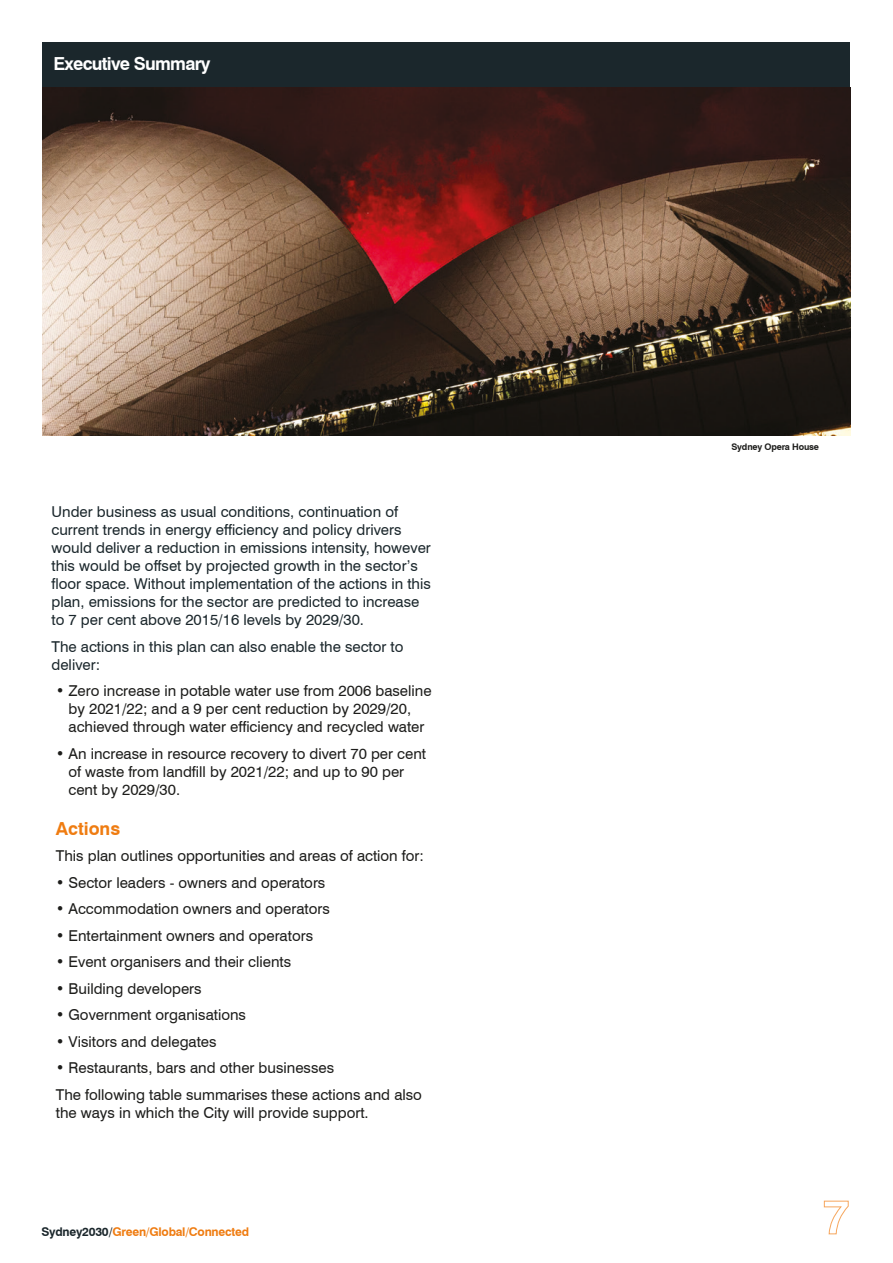
<style>
.page{position:relative;width:893px;height:1263px;background:#fff}
.page>*{position:absolute;margin:0;border:0;box-sizing:border-box;transform-origin:0 0}
.t1{font:700 18px "Swiss 721 BT";letter-spacing:-.04em;color:#fff}
.t2{font:700 18px "Swiss 721 BT";color:#ef7c11}
.t3{font:15px/18px "Swiss 721 BT";color:#1d1d1b}
.t4{font:15px/18px "Swiss 721 BT";color:#1b272c}
.t5{font:700 12px "Swiss 721 BT";letter-spacing:-.02em;color:#ef7c11}
.t6{font:700 9px "Swiss 721 BT";letter-spacing:-.02em;color:#1d1d1b}
.s1{color:#1b272c}
</style>
<div class="page">
<img style="left:43px;top:87px;width:807px;height:349px">
<svg style="left:824px;top:1200px;width:25px;height:34px"></svg>
<div style="left:43px;top:43px;width:807px;height:44px;background:#1b272c"></div>
<p class="t1" style="left:54px;top:52px;width:158px">Executive Summary</p>
<p class="t4" style="left:52px;top:503px;width:381px">Under business as usual conditions, continuation of current trends in energy efficiency and policy drivers would deliver a reduction in emissions intensity, however this would be offset by projected growth in the sector’s floor space. Without implementation of the actions in this plan, emissions for the sector are predicted to increase to 7 per cent above 2015/16 levels by 2029/30.</p>
<p class="t4" style="left:52px;top:637px;width:353px">The actions in this plan can also enable the sector to deliver:</p>
<p class="t3" style="left:56px;top:682px;width:377px;text-align:center">• Zero increase in potable water use from 2006 baseline by 2021/22; and a 9 per cent reduction by 2029/20, achieved through water efficiency and recycled water</p>
<p class="t3" style="left:69px;top:744px;width:359px;text-indent:-13px">• An increase in resource recovery to divert 70 per cent of waste from landfill by 2021/22; and up to 90 per cent by 2029/30.</p>
<h3 class="t2" style="left:56px;top:817px;width:66px">Actions</h3>
<p class="t3" style="left:56px;top:846px;width:370px">This plan outlines opportunities and areas of action for:</p>
<p class="t3" style="left:56px;top:873px;width:271px">• Sector leaders - owners and operators</p>
<p class="t3" style="left:56px;top:899px;width:276px">• Accommodation owners and operators</p>
<p class="t3" style="left:56px;top:926px;width:259px">• Entertainment owners and operators</p>
<p class="t3" style="left:56px;top:952px;width:237px">• Event organisers and their clients</p>
<p class="t3" style="left:56px;top:979px;width:147px">• Building developers</p>
<p class="t3" style="left:56px;top:1005px;width:192px">• Government organisations</p>
<p class="t3" style="left:56px;top:1032px;width:162px">• Visitors and delegates</p>
<p class="t3" style="left:56px;top:1058px;width:280px">• Restaurants, bars and other businesses</p>
<p class="t3" style="left:56px;top:1085px;width:368px">The following table summarises these actions and also the ways in which the City will provide support.</p>
<p class="t5" style="left:41px;top:1224px;width:209px"><span class="s1">Sydney2030/</span>Green/Global/Connected</p>
<p class="t6" style="left:731px;top:442px;width:89px">Sydney Opera House</p>
</div>
